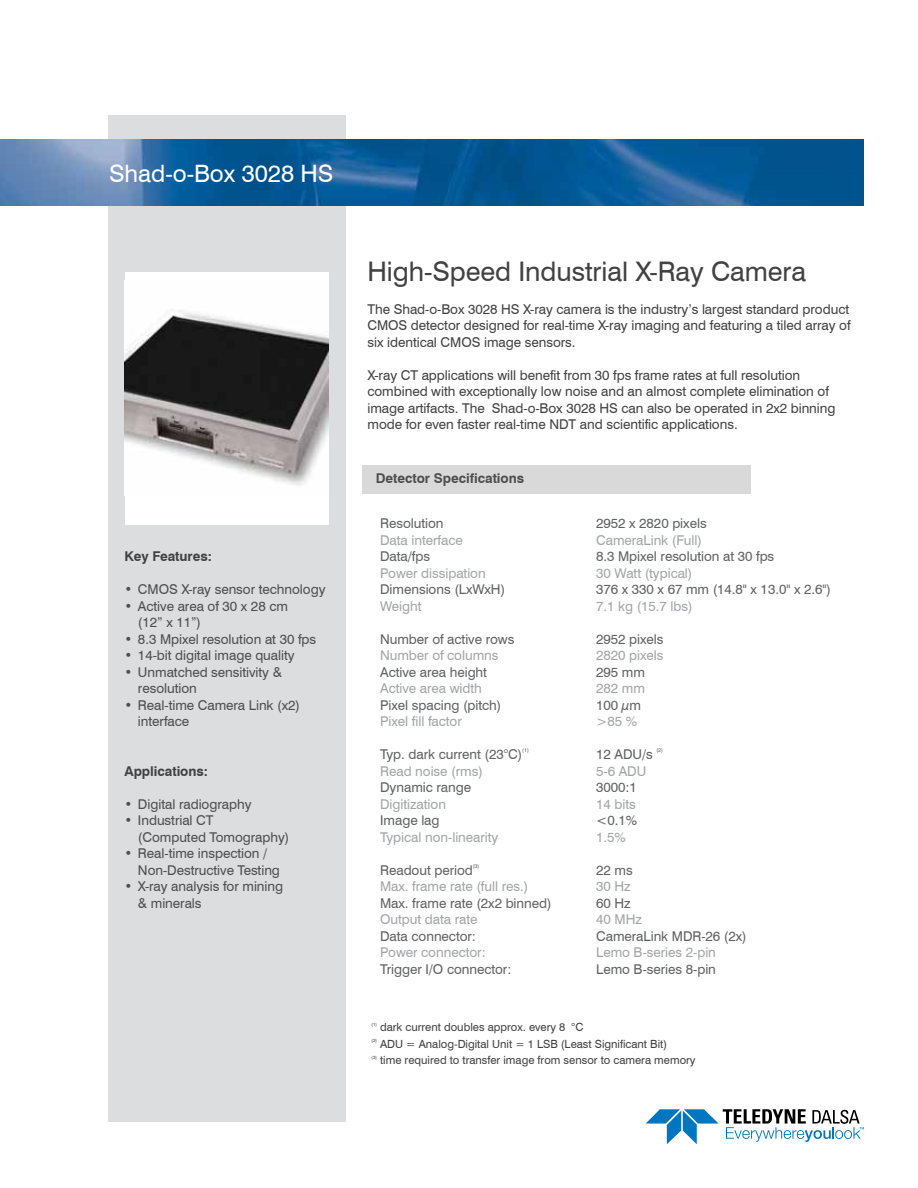
<style>
.page{position:relative;width:918px;height:1188px;background:#fff}
.page>*{position:absolute;margin:0;border:0;box-sizing:border-box;transform-origin:0 0}
.t1{font:27px "Swiss 721 BT";letter-spacing:-.005em;color:#414042}
.t2{font:24px "Swiss 721 BT";letter-spacing:-.005em;color:#fff}
.t3{font:13.5px/16.5px "Swiss 721 BT";letter-spacing:-.005em;color:#414042;text-align:justify}
.t4{font:13.5px "Swiss 721 BT";letter-spacing:-.005em;color:#606163}
.t5{font:13.5px/16.5px "Swiss 721 BT";letter-spacing:-.005em;color:#4d4d4f}
.t6{font:13.5px "Swiss 721 BT";letter-spacing:-.005em;color:#a2a4a7}
.t7{font:700 13.5px "Swiss 721 BT";letter-spacing:-.005em;color:#414042}
.t8{font:700 13.5px "Swiss 721 BT";letter-spacing:-.005em;color:#4d4d4f}
.t9{font:11.25px "Swiss 721 BT";color:#414042}
.t10{font:5.4px "Swiss 721 BT";color:#606163}
.t11{font:4.5px "Swiss 721 BT";color:#414042}
</style>
<div class="page">
<div style="left:108px;top:116px;width:237px;height:1006px;background:#dcddde"></div>
<div style="left:125px;top:272px;width:203px;height:253px;background:#fff"></div>
<img style="left:125px;top:310px;width:203px;height:176px">
<img style="left:0;top:140px;width:864px;height:66px">
<svg style="left:646px;top:1109px;width:218px;height:35px"></svg>
<div style="left:362px;top:465px;width:388px;height:29px;background:#d9d9d9"></div>
<h2 class="t2" style="left:109px;top:158px;width:226px">Shad-o-Box 3028 HS</h2>
<p class="t7" style="left:124px;top:548px;width:89px">Key Features:</p>
<p class="t5" style="left:124px;top:581px;width:203px">• CMOS X-ray sensor technology</p>
<p class="t5" style="left:138px;top:597px;width:151px;text-indent:-14px">• Active area of 30 x 28 cm (12” x 11”)</p>
<p class="t5" style="left:124px;top:630px;width:193px">• 8.3 Mpixel resolution at 30 fps</p>
<p class="t5" style="left:124px;top:647px;width:172px">• 14-bit digital image quality</p>
<p class="t5" style="left:138px;top:663px;width:145px;text-indent:-14px">• Unmatched sensitivity &amp; resolution</p>
<p class="t5" style="left:138px;top:696px;width:164px;text-indent:-14px">• Real-time Camera Link (x2) interface</p>
<p class="t7" style="left:124px;top:763px;width:85px">Applications:</p>
<p class="t5" style="left:124px;top:795px;width:129px">• Digital radiography</p>
<p class="t5" style="left:138px;top:812px;width:153px;text-indent:-14px">• Industrial CT<br>(Computed Tomography)</p>
<p class="t5" style="left:138px;top:845px;width:144px;text-indent:-14px">• Real-time inspection /<br>Non-Destructive Testing</p>
<p class="t5" style="left:138px;top:878px;width:147px;text-indent:-14px">• X-ray analysis for mining &amp; minerals</p>
<h1 class="t1" style="left:367px;top:255px;width:440px">High-Speed Industrial X-Ray Camera</h1>
<p class="t3" style="left:367px;top:300px;width:485px">The Shad-o-Box 3028 HS X-ray camera is the industry’s largest standard product CMOS detector designed for real-time X-ray imaging and featuring a tiled array of six identical CMOS image sensors.</p>
<p class="t3" style="left:367px;top:366px;width:470px;text-align:left">X-ray CT applications will benefit from 30 fps frame rates at full resolution combined with exceptionally low noise and an almost complete elimination of image artifacts. The Shad-o-Box 3028 HS can also be operated in 2x2 binning mode for even faster real-time NDT and scientific applications.</p>
<p class="t8" style="left:376px;top:470px;width:150px">Detector Specifications</p>
<p class="t4" style="left:380px;top:515px;width:65px">Resolution</p>
<p class="t4" style="left:596px;top:515px;width:112px">2952 x 2820 pixels</p>
<p class="t6" style="left:380px;top:532px;width:84px">Data interface</p>
<p class="t6" style="left:596px;top:532px;width:107px">CameraLink (Full)</p>
<p class="t4" style="left:380px;top:548px;width:51px">Data/fps</p>
<p class="t4" style="left:596px;top:548px;width:180px">8.3 Mpixel resolution at 30 fps</p>
<p class="t6" style="left:380px;top:565px;width:107px">Power dissipation</p>
<p class="t6" style="left:596px;top:565px;width:98px">30 Watt (typical)</p>
<p class="t4" style="left:380px;top:581px;width:127px">Dimensions (LxWxH)</p>
<p class="t4" style="left:596px;top:581px;width:236px">376 x 330 x 67 mm (14.8" x 13.0" x 2.6")</p>
<p class="t6" style="left:380px;top:598px;width:43px">Weight</p>
<p class="t6" style="left:596px;top:598px;width:98px">7.1 kg (15.7 lbs)</p>
<p class="t4" style="left:380px;top:631px;width:136px">Number of active rows</p>
<p class="t4" style="left:596px;top:631px;width:69px">2952 pixels</p>
<p class="t6" style="left:380px;top:647px;width:120px">Number of columns</p>
<p class="t6" style="left:596px;top:647px;width:69px">2820 pixels</p>
<p class="t4" style="left:380px;top:664px;width:108px">Active area height</p>
<p class="t4" style="left:596px;top:664px;width:50px">295 mm</p>
<p class="t6" style="left:380px;top:680px;width:103px">Active area width</p>
<p class="t6" style="left:596px;top:680px;width:50px">282 mm</p>
<p class="t4" style="left:380px;top:697px;width:123px">Pixel spacing (pitch)</p>
<p class="t4" style="left:596px;top:697px;width:46px">100 µm</p>
<p class="t6" style="left:380px;top:713px;width:83px">Pixel fill factor</p>
<p class="t6" style="left:596px;top:713px;width:42px">&gt;85 %</p>
<p class="t4" style="left:380px;top:746px;width:144px">Typ. dark current (23°C)</p>
<p class="t10" style="left:522px;top:747px;width:8px">(1)</p>
<p class="t4" style="left:596px;top:746px;width:58px">12 ADU/s</p>
<p class="t10" style="left:656px;top:747px;width:8px">(2)</p>
<p class="t6" style="left:380px;top:763px;width:104px">Read noise (rms)</p>
<p class="t6" style="left:596px;top:763px;width:52px">5-6 ADU</p>
<p class="t4" style="left:380px;top:779px;width:93px">Dynamic range</p>
<p class="t4" style="left:596px;top:779px;width:42px">3000:1</p>
<p class="t6" style="left:380px;top:796px;width:67px">Digitization</p>
<p class="t6" style="left:596px;top:796px;width:41px">14 bits</p>
<p class="t4" style="left:380px;top:812px;width:61px">Image lag</p>
<p class="t4" style="left:596px;top:812px;width:42px">&lt;0.1%</p>
<p class="t6" style="left:380px;top:829px;width:120px">Typical non-linearity</p>
<p class="t6" style="left:596px;top:829px;width:31px">1.5%</p>
<p class="t4" style="left:380px;top:862px;width:94px">Readout period</p>
<p class="t10" style="left:473px;top:863px;width:8px">(3)</p>
<p class="t4" style="left:596px;top:862px;width:38px">22 ms</p>
<p class="t6" style="left:380px;top:878px;width:150px">Max. frame rate (full res.)</p>
<p class="t6" style="left:596px;top:878px;width:36px">30 Hz</p>
<p class="t4" style="left:380px;top:895px;width:173px">Max. frame rate (2x2 binned)</p>
<p class="t4" style="left:596px;top:895px;width:36px">60 Hz</p>
<p class="t6" style="left:380px;top:911px;width:99px">Output data rate</p>
<p class="t6" style="left:596px;top:911px;width:47px">40 MHz</p>
<p class="t4" style="left:380px;top:928px;width:97px">Data connector:</p>
<p class="t4" style="left:596px;top:928px;width:152px">CameraLink MDR-26 (2x)</p>
<p class="t6" style="left:380px;top:944px;width:107px">Power connector:</p>
<p class="t6" style="left:596px;top:944px;width:121px">Lemo B-series 2-pin</p>
<p class="t4" style="left:380px;top:961px;width:133px">Trigger I/O connector:</p>
<p class="t4" style="left:596px;top:961px;width:121px">Lemo B-series 8-pin</p>
<p class="t11" style="left:372px;top:1021px;width:7px">(1)</p>
<p class="t9" style="left:380px;top:1020px;width:205px">dark current doubles approx. every 8 °C</p>
<p class="t11" style="left:372px;top:1038px;width:7px">(2)</p>
<p class="t9" style="left:380px;top:1037px;width:289px">ADU = Analog-Digital Unit = 1 LSB (Least Significant Bit)</p>
<p class="t11" style="left:372px;top:1054px;width:7px">(3)</p>
<p class="t9" style="left:380px;top:1053px;width:317px">time required to transfer image from sensor to camera memory</p>
</div>
